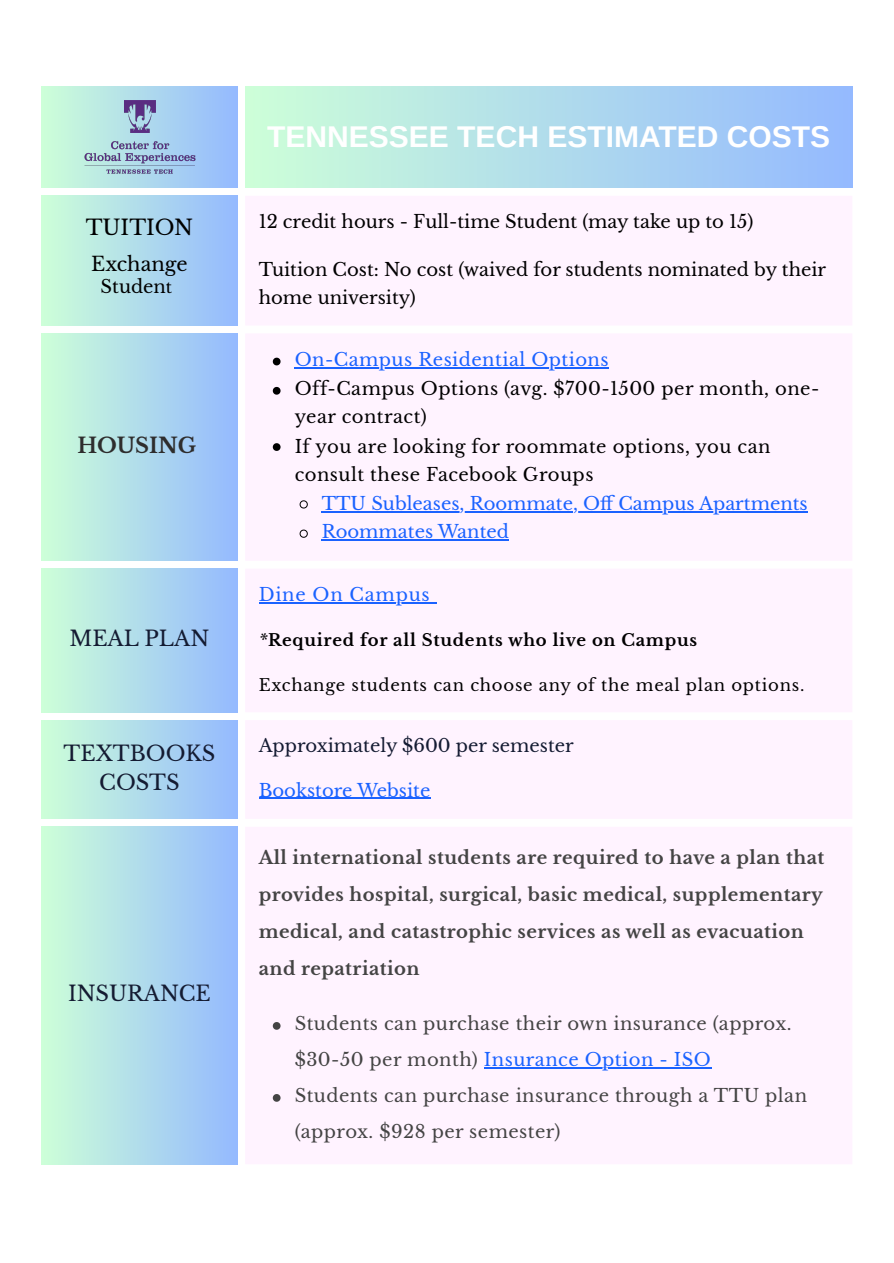
<style>
.page{position:relative;width:894px;height:1263px;background:#fff}
.page>*{position:absolute;margin:0;border:0;box-sizing:border-box;transform-origin:0 0}
.t1{font:700 30px "Arimo";color:#fff}
.t2{font:21px/29.2px "Libre Baskerville";color:#141b32;text-align:center}
.t3{font:21px "Libre Baskerville";color:#000}
.t4{font:700 21px "Libre Baskerville";letter-spacing:-.005em;color:#2e2d2d}
.t5{font:19.5px "Libre Baskerville";color:#000}
.t6{font:700 18px/37.2px "Libre Baskerville";letter-spacing:.025em;color:#444}
.t7{font:18px/36px "Libre Baskerville";letter-spacing:.025em;color:#444}
.t8{font:18px/28.2px "Libre Baskerville";letter-spacing:.025em;color:#000}
.t9{font:18px/28.2px "Libre Baskerville";letter-spacing:.005em;color:#000}
.t10{font:18px "Libre Baskerville";color:#1a62ff}
.t11{font:18px "Libre Baskerville";color:#141b32}
.t12{font:18px "Libre Baskerville";letter-spacing:.025em;color:#1a62ff}
.t13{font:18px "Libre Baskerville";letter-spacing:.045em;color:#1a62ff}
.t14{font:16.5px "Libre Baskerville";letter-spacing:.045em;color:#000}
.t15{font:700 16.5px "Libre Baskerville";letter-spacing:.045em;color:#000}
.s1{font-size:16.5px}
.s2{font-weight:400;font-style:italic}
.s3{color:#1a62ff}
</style>
<div class="page">
<div style="left:245px;top:196px;width:607px;height:968px;background:#fff3ff"></div>
<div style="left:42px;top:87px;width:195px;height:101px;background:linear-gradient(to right,#cdffd8,#95baff)"></div>
<div style="left:245px;top:87px;width:607px;height:101px;background:linear-gradient(to right,#cdffd8,#94b9ff)"></div>
<div style="left:42px;top:196px;width:195px;height:130px;background:linear-gradient(to right,#cdffd8,#95baff)"></div>
<div style="left:42px;top:333px;width:195px;height:228px;background:linear-gradient(to right,#cdffd8,#95baff)"></div>
<div style="left:42px;top:569px;width:195px;height:143px;background:linear-gradient(to right,#cdffd8,#95baff)"></div>
<div style="left:42px;top:720px;width:195px;height:99px;background:linear-gradient(to right,#cdffd8,#95baff)"></div>
<div style="left:42px;top:827px;width:195px;height:337px;background:linear-gradient(to right,#cdffd8,#95baff)"></div>
<img style="left:55px;top:100px;width:169px;height:74px">
<svg style="left:273px;top:358px;width:7px;height:7px"></svg>
<hr style="left:294px;top:367px;width:315px;height:1px;background:#1a62ff">
<svg style="left:273px;top:387px;width:7px;height:8px"></svg>
<svg style="left:273px;top:443px;width:7px;height:8px"></svg>
<svg style="left:299px;top:500px;width:9px;height:9px"></svg>
<hr style="left:321px;top:511px;width:486px;height:1px;background:#1a62ff">
<svg style="left:299px;top:529px;width:9px;height:9px"></svg>
<hr style="left:321px;top:539px;width:188px;height:1px;background:#1a62ff">
<hr style="left:258px;top:602px;width:178px;height:1px;background:#1a62ff">
<hr style="left:258px;top:798px;width:172px;height:1px;background:#1a62ff">
<svg style="left:273px;top:1022px;width:7px;height:8px"></svg>
<hr style="left:484px;top:1067px;width:227px;height:2px;background:#1a62ff">
<svg style="left:273px;top:1094px;width:7px;height:8px"></svg>
<h1 class="t3" style="left:86px;top:215px;width:109px">TUITION</h1>
<h2 class="t5" style="left:91px;top:252px;width:98px">Exchange</h2>
<h2 class="t9" style="left:101px;top:272px;width:73px">Studen<span class="s1">t</span></h2>
<p class="t4" style="left:77px;top:432px;width:120px">HOUSING</p>
<p class="t2" style="left:69px;top:624px;width:141px">MEAL PLAN</p>
<p class="t1" style="left:267px;top:120px;width:564px">TENNESSEE TECH ESTIMATED COSTS</p>
<p class="t9" style="left:258px;top:208px;width:496px">12 credit hours - Full-time Student (may take up to 15)</p>
<p class="t9" style="left:258px;top:255px;width:569px">Tuition Cost: No cost (waived for students nominated by their home university)</p>
<p class="t12" style="left:294px;top:349px;width:315px">On-Campus Residential Options</p>
<p class="t8" style="left:294px;top:375px;width:526px">Off-Campus Options (avg. $700-1500 per month, one&shy;year contract)</p>
<p class="t8" style="left:294px;top:432px;width:477px">If you are looking for roommate options, you can consult these Facebook Groups</p>
<p class="t10" style="left:321px;top:493px;width:487px">TTU Subleases, Roommate, Off Campus Apartments</p>
<p class="t10" style="left:321px;top:521px;width:189px">Roommates Wanted</p>
<h2 class="t13" style="left:258px;top:584px;width:173px">Dine On Campus</h2>
<p class="t15" style="left:258px;top:630px;width:440px"><span class="s2">*</span>Required for all Students who live on Campus</p>
<p class="t14" style="left:258px;top:675px;width:547px">Exchange students can choose any of the meal plan options.</p>
<p class="t2" style="left:64px;top:739px;width:153px">TEXTBOOKS<br>COSTS</p>
<p class="t11" style="left:258px;top:734px;width:316px">Approximately $600 per semester</p>
<p class="t10" style="left:258px;top:779px;width:173px">Bookstore Website</p>
<p class="t2" style="left:68px;top:979px;width:144px">INSURANCE</p>
<h1 class="t6" style="left:258px;top:839px;width:567px">All international students are required to have a plan that provides hospital, surgical, basic medical, supplementary medical, and catastrophic services as well as evacuation and repatriation</h1>
<p class="t7" style="left:294px;top:1006px;width:498px">Students can purchase their own insurance (approx. $30-50 per month) <span class="s3">Insurance Option - ISO</span></p>
<p class="t7" style="left:294px;top:1078px;width:513px">Students can purchase insurance through a TTU plan (approx. $928 per semester)</p>
</div>
